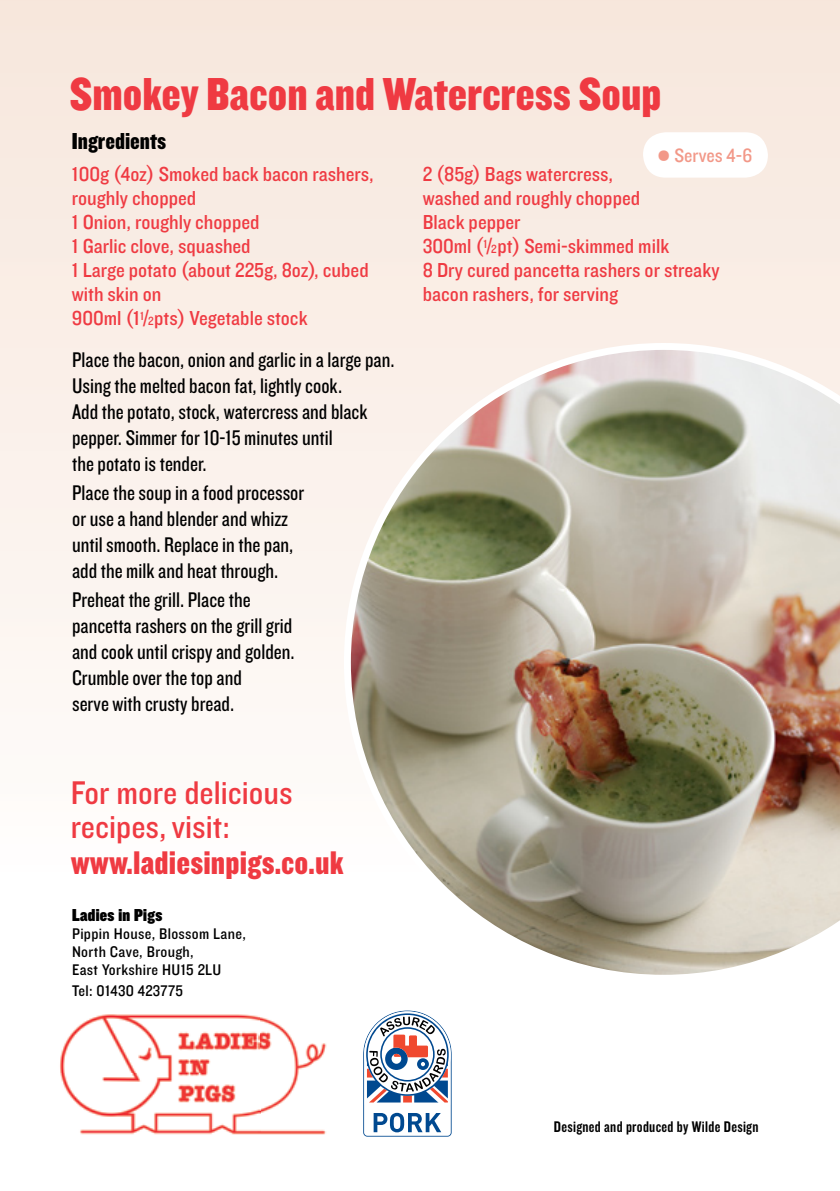
<style>
.page{position:relative;width:840px;height:1191px;background:#fff}
.page>*{position:absolute;margin:0;border:0;box-sizing:border-box;transform-origin:0 0}
.t1{font:48px "Knockout 70 Full Welterwt";color:#ef3a42}
.t2{font:34px/34px "Knockout 30 Junior Welterwt";color:#ef3a42}
.t3{font:34px "Knockout 70 Full Welterwt";letter-spacing:.005em;color:#ef3a42}
.t4{font:24px "Knockout 70 Full Welterwt";color:#000}
.t5{font:22px/26px "Knockout 29 Junior Ltweight";color:#000}
.t6{font:21px/24px "Knockout 30 Junior Welterwt";color:#ef3a42}
.t7{font:20px "Knockout 30 Junior Welterwt";color:#f29888}
.t8{font:18px "Knockout 90 Ultmt Welterwt";letter-spacing:.02em;color:#000}
.t9{font:16px/18px "Knockout 30 Junior Welterwt";letter-spacing:.02em;color:#000}
.t10{font:16px "Knockout 49 Liteweight";letter-spacing:.02em;color:#000}
.s1{font-size:40px}
.s2{font-size:12.2px}
</style>
<div class="page">
<div style="left:0;top:0;width:839px;height:893px;background:linear-gradient(to bottom,#f7e6db,#fffdfc)"></div>
<img style="left:344px;top:343px;width:495px;height:632px">
<div style="left:642px;top:132px;width:125px;height:46px;background:#fff;border-radius:23px"></div>
<img style="left:60px;top:1014px;width:267px;height:121px">
<svg style="left:363px;top:1010px;width:88px;height:126px"></svg>
<h1 class="t1" style="left:70px;top:63px;width:593px">Smokey Bacon and Watercress Soup</h1>
<p class="t4" style="left:72px;top:126px;width:96px">Ingredients</p>
<p class="t7" style="left:657px;top:142px;width:96px"><span class="s1">•</span> Serves 4-6</p>
<p class="t6" style="left:72px;top:161px;width:303px">100g (4oz) Smoked back bacon rashers, roughly chopped<br>1 Onion, roughly chopped<br>1 Garlic clove, squashed<br>1 Large potato (about 225g, 8oz), cubed with skin on<br>900ml (1<sup>1</sup>/<span class="s2">2</span>pts) Vegetable stock</p>
<p class="t6" style="left:422px;top:161px;width:298px">2 (85g) Bags watercress,<br>washed and roughly chopped<br>Black pepper<br>300ml (<sup>1</sup>/<span class="s2">2</span>pt) Semi-skimmed milk<br>8 Dry cured pancetta rashers or streaky bacon rashers, for serving</p>
<p class="t5" style="left:72px;top:346px;width:324px">Place the bacon, onion and garlic in a large pan.<br>Using the melted bacon fat, lightly cook.<br>Add the potato, stock, watercress and black pepper. Simmer for 10-15 minutes until<br>the potato is tender.</p>
<p class="t5" style="left:72px;top:479px;width:233px">Place the soup in a food processor or use a hand blender and whizz until smooth. Replace in the pan, add the milk and heat through.</p>
<p class="t5" style="left:72px;top:586px;width:224px">Preheat the grill. Place the pancetta rashers on the grill grid and cook until crispy and golden.<br>Crumble over the top and<br>serve with crusty bread.</p>
<h2 class="t2" style="left:71px;top:774px;width:223px">For more delicious recipes, visit:</h2>
<h2 class="t3" style="left:71px;top:841px;width:274px">www.ladiesinpigs.co.uk</h2>
<p class="t8" style="left:72px;top:902px;width:92px">Ladies in Pigs</p>
<p class="t9" style="left:72px;top:923px;width:175px">Pippin House, Blossom Lane, north Cave, Brough,<br>east Yorkshire HU15 2LU</p>
<p class="t9" style="left:72px;top:980px;width:112px">Tel: 01430 423775</p>
<p class="t10" style="left:553px;top:1116px;width:206px">Designed and produced by Wilde Design</p>
</div>
